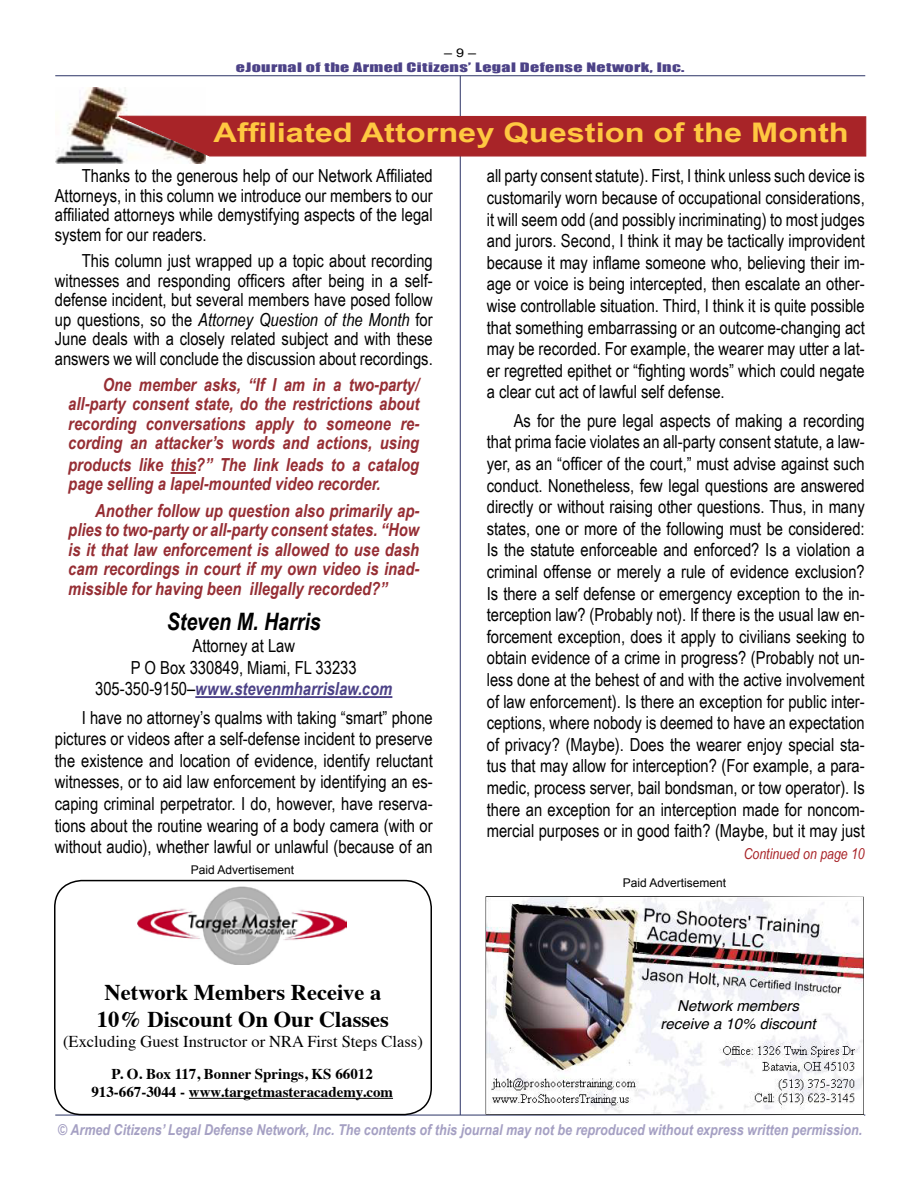
<style>
.page{position:relative;width:918px;height:1188px;background:#fff}
.page>*{position:absolute;margin:0;border:0;box-sizing:border-box;transform-origin:0 0}
.t1{font:700 27px "Arial Narrow";color:#ffc841;scale:1.47 1}
.t2{font:italic 700 24px "Arial Narrow";color:#000}
.t3{font:700 22.5px/27px "Times";color:#000;text-align:center}
.t4{font:18px/21.6px "Arial Narrow";color:#000;text-align:justify}
.t5{font:italic 700 18px/19.5px "Arial Narrow";color:#962e34;text-align:justify}
.t6{font:16.5px "Times";color:#000}
.t7{font:italic 700 15px "Arial Narrow";color:#a5a0c3}
.t8{font:700 15px/18px "Times";color:#000;text-align:center}
.t9{font:italic 15px/18px "Helvetica";color:#000;text-align:center}
.t10{font:italic 15px "Arial Narrow";color:#a82428}
.t11{font:12px "Impact";letter-spacing:.02em;color:#4c4287;scale:1.5 1}
.t12{font:12px "Arial";color:#000}
.t13{font:12px "Arial";color:#000;scale:1.2 1}
.s1{font-style:italic}
.s2{font-weight:700;font-style:italic;color:#4c4287}
</style>
<div class="page">
<hr style="left:55px;top:1115px;width:810px;height:1px;background:#2c3466">
<hr style="left:460px;top:76px;width:1px;height:1039px;background:#2c3466">
<hr style="left:55px;top:75px;width:810px;height:1px;background:#2c3466">
<img style="left:485px;top:896px;width:379px;height:220px">
<hr style="left:189px;top:1098px;width:204px;height:1px;background:#000">
<div style="left:54px;top:880px;width:378px;height:235px;border:2px solid #000;border-radius:27px"></div>
<img style="left:137px;top:887px;width:210px;height:78px">
<img style="left:55px;top:87px;width:150px;height:77px">
<svg style="left:117px;top:115px;width:750px;height:42px;background:#aa3235"></svg>
<hr style="left:171px;top:472px;width:25px;height:2px;background:#962e34">
<hr style="left:195px;top:696px;width:197px;height:2px;background:#4c4287">
<p class="t13" style="left:444px;top:47px;width:28px">– 9 –</p>
<p class="t11" style="left:236px;top:57px;width:301px">eJournal of the Armed Citizens’ Legal Defense Network, Inc.</p>
<h1 class="t1" style="left:214px;top:112px;width:434px">Affiliated Attorney Question of the Month</h1>
<p class="t4" style="left:55px;top:166px;width:379px;line-height:19.5px;text-indent:27px">Thanks to the generous help of our Network Affiliated Attorneys, in this column we introduce our members to our affiliated attorneys while demystifying aspects of the legal system for our readers.</p>
<p class="t4" style="left:55px;top:250px;width:380px;line-height:19.5px;text-indent:27px">This column just wrapped up a topic about recording witnesses and responding officers after being in a self&shy;defense incident, but several members have posed follow up questions, so the <span class="s1">Attorney Question of the Month</span> for June deals with a closely related subject and with these answers we will conclude the discussion about recordings.</p>
<p class="t5" style="left:68px;top:374px;width:353px;text-indent:34px">One member asks, “If I am in a two-party/ all-party consent state, do the restrictions about recording conversations apply to someone re&shy;cording an attacker’s words and actions, using</p>
<p class="t5" style="left:68px;top:454px;width:352px">products like this?” The link leads to a catalog page selling a lapel-mounted video recorder.</p>
<p class="t5" style="left:68px;top:500px;width:353px;text-indent:27px">Another follow up question also primarily ap&shy;plies to two-party or all-party consent states. “How is it that law enforcement is allowed to use dash cam recordings in court if my own video is inad&shy;missible for having been illegally recorded?”</p>
<h2 class="t2" style="left:167px;top:604px;width:156px">Steven M. Harris</h2>
<p class="t4" style="left:95px;top:634px;width:299px;text-align:center">Attorney at Law<br>P O Box 330849, Miami, FL 33233<br>305-350-9150–<span class="s2">www.stevenmharrislaw.com</span></p>
<p class="t4" style="left:55px;top:706px;width:380px;text-indent:27px">I have no attorney’s qualms with taking “smart” phone pictures or videos after a self-defense incident to preserve the existence and location of evidence, identify reluctant witnesses, or to aid law enforcement by identifying an es&shy;caping criminal perpetrator. I do, however, have reserva&shy;tions about the routine wearing of a body camera (with or without audio), whether lawful or unlawful (because of an</p>
<p class="t4" style="left:487px;top:165px;width:380px">all party consent statute). First, I think unless such device is customarily worn because of occupational considerations, it will seem odd (and possibly incriminating) to most judges and jurors. Second, I think it may be tactically improvident because it may inflame someone who, believing their im&shy;age or voice is being intercepted, then escalate an other&shy;wise controllable situation. Third, I think it is quite possible that something embarrassing or an outcome-changing act may be recorded. For example, the wearer may utter a lat&shy;er regretted epithet or “fighting words” which could negate a clear cut act of lawful self defense.</p>
<p class="t4" style="left:487px;top:409px;width:380px;text-indent:27px">As for the pure legal aspects of making a recording that prima facie violates an all-party consent statute, a law&shy;yer, as an “officer of the court,” must advise against such conduct. Nonetheless, few legal questions are answered directly or without raising other questions. Thus, in many states, one or more of the following must be considered:<br>Is the statute enforceable and enforced? Is a violation a criminal offense or merely a rule of evidence exclusion?<br>Is there a self defense or emergency exception to the in&shy;terception law? (Probably not). If there is the usual law en&shy;forcement exception, does it apply to civilians seeking to obtain evidence of a crime in progress? (Probably not un&shy;less done at the behest of and with the active involvement of law enforcement). Is there an exception for public inter&shy;ceptions, where nobody is deemed to have an expectation of privacy? (Maybe). Does the wearer enjoy special sta&shy;tus that may allow for interception? (For example, a para&shy;medic, process server, bail bondsman, or tow operator). Is there an exception for an interception made for noncom&shy;mercial purposes or in good faith? (Maybe, but it may just</p>
<p class="t10" style="left:744px;top:843px;width:123px">Continued on page 10</p>
<p class="t12" style="left:191px;top:863px;width:105px">Paid Advertisement</p>
<p class="t3" style="left:97px;top:977px;width:294px">Network Members Receive a<br>10% Discount On Our Classes</p>
<p class="t6" style="left:63px;top:1026px;width:361px">(Excluding Guest Instructor or NRA First Steps Class)</p>
<p class="t8" style="left:91px;top:1064px;width:303px">P. O. Box 117, Bonner Springs, KS 66012<br>913-667-3044 - www.targetmasteracademy.com</p>
<p class="t12" style="left:623px;top:876px;width:105px">Paid Advertisement</p>
<p class="t9" style="left:661px;top:997px;width:157px">Network members receive a 10% discount</p>
<p class="t7" style="left:58px;top:1119px;width:806px">© Armed Citizens’ Legal Defense Network, Inc. The contents of this journal may not be reproduced without express written permission.</p>
</div>
